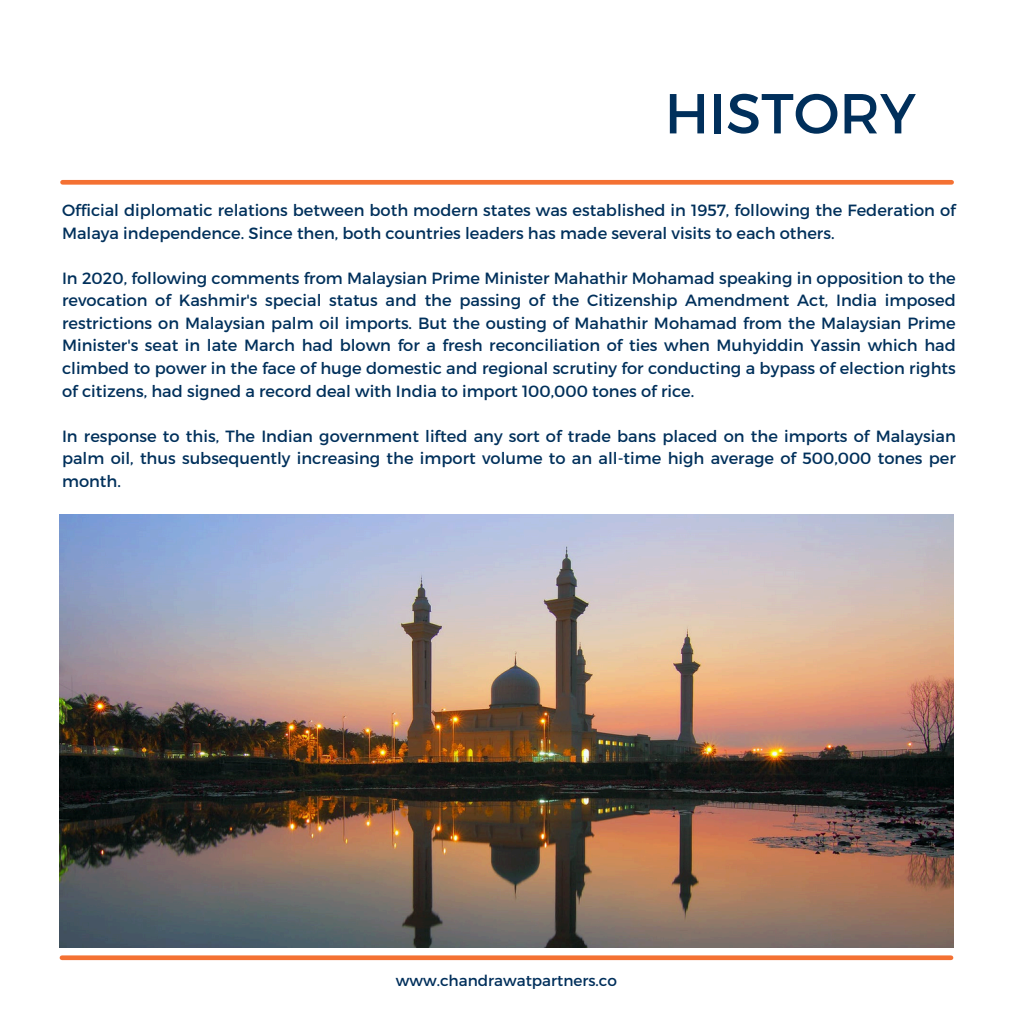
<style>
.page{position:relative;width:1013px;height:1013px;background:#fff}
.page>*{position:absolute;margin:0;border:0;box-sizing:border-box;transform-origin:0 0}
.t1{font:56.25px "Montserrat";color:#002f5b}
.t2{font:16.25px/22.5px "Montserrat";color:#00305b;text-align:justify}
.t3{font:15.25px "Montserrat";color:#002f5b}
</style>
<div class="page">
<img style="left:59px;top:515px;width:894px;height:432px">
<div style="left:62px;top:955px;width:889px;height:5px;background:#f47133"></div>
<div style="left:63px;top:180px;width:888px;height:5px;background:#f47133"></div>
<p class="t1" style="left:664px;top:77px;width:253px">HISTORY</p>
<h1 class="t2" style="left:62px;top:198px;width:895px">Official diplomatic relations between both modern states was established in 1957, following the Federation of<br>Malaya independence. Since then, both countries leaders has made several visits to each others.</h1>
<p class="t2" style="left:62px;top:266px;width:895px">In 2020, following comments from Malaysian Prime Minister Mahathir Mohamad speaking in opposition to the revocation of Kashmir's special status and the passing of the Citizenship Amendment Act, India imposed restrictions on Malaysian palm oil imports. But the ousting of Mahathir Mohamad from the Malaysian Prime Minister's seat in late March had blown for a fresh reconciliation of ties when Muhyiddin Yassin which had climbed to power in the face of huge domestic and regional scrutiny for conducting a bypass of election rights of citizens, had signed a record deal with India to import 100,000 tones of rice.</p>
<p class="t2" style="left:62px;top:423px;width:895px">In response to this, The Indian government lifted any sort of trade bans placed on the imports of Malaysian palm oil, thus subsequently increasing the import volume to an all-time high average of 500,000 tones per month.</p>
<p class="t3" style="left:396px;top:970px;width:223px">www.chandrawatpartners.co</p>
</div>
